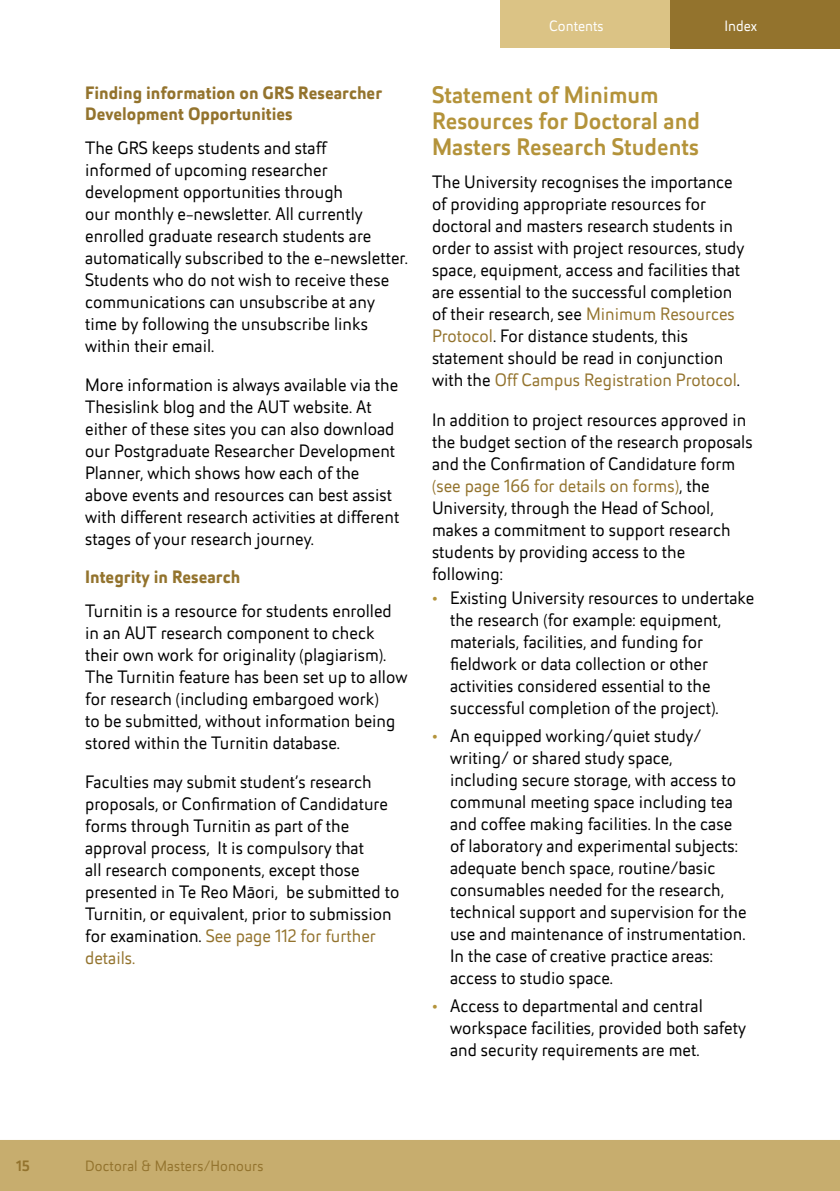
<style>
.page{position:relative;width:840px;height:1191px;background:#fff}
.page>*{position:absolute;margin:0;border:0;box-sizing:border-box;transform-origin:0 0}
.t1{font:500 24px/26px "Helia Core";color:#b4933a}
.t2{font:18px/22px "Helia Core";color:#000}
.t3{font:700 18px/21.6px "Helia Core";color:#93732d}
.t4{font:15px "Helia Core";letter-spacing:.01em;color:#93732d}
.t5{font:15px "Helia Core";color:#fff}
.t6{font:500 15px "Helia Core";color:#93732d}
.s1{color:#93732d}
.s2{color:#b4933a}
</style>
<div class="page">
<div style="left:0;top:1140px;width:839px;height:51px;background:#c7ad6e"></div>
<div style="left:500px;top:0;width:170px;height:48px;background:#dbc385"></div>
<div style="left:670px;top:0;width:169px;height:48px;background:#93732d"></div>
<p class="t3" style="left:85px;top:81px;width:298px">Finding information on GRS Researcher<br>Development Opportunities</p>
<p class="t2" style="left:85px;top:136px;width:324px">The GRS keeps students and staff<br>informed of upcoming researcher development opportunities through<br>our monthly e-newsletter. All currently enrolled graduate research students are automatically subscribed to the e-newsletter.<br>Students who do not wish to receive these communications can unsubscribe at any time by following the unsubscribe links within their email.</p>
<p class="t2" style="left:85px;top:373px;width:315px">More information is always available via the Thesislink blog and the AUT website. At either of these sites you can also download our Postgraduate Researcher Development Planner, which shows how each of the above events and resources can best assist with different research activities at different stages of your research journey.</p>
<p class="t3" style="left:85px;top:566px;width:157px">Integrity in Research</p>
<p class="t2" style="left:85px;top:599px;width:323px">Turnitin is a resource for students enrolled in an AUT research component to check their own work for originality (plagiarism).<br>The Turnitin feature has been set up to allow for research (including embargoed work)<br>to be submitted, without information being stored within the Turnitin database.</p>
<p class="t2" style="left:85px;top:770px;width:315px">Faculties may submit student’s research proposals, or Confirmation of Candidature forms through Turnitin as part of the approval process, It is compulsory that<br>all research components, except those presented in Te Reo Māori, be submitted to Turnitin, or equivalent, prior to submission for examination. <span class="s1">See page 112 for further details.</span></p>
<p class="t5" style="left:549px;top:16px;width:56px">Contents</p>
<p class="t5" style="left:724px;top:16px;width:34px">Index</p>
<h1 class="t1" style="left:432px;top:82px;width:269px">Statement of Minimum<br>Resources for Doctoral and<br>Masters Research Students</h1>
<p class="t2" style="left:432px;top:171px;width:313px">The University recognises the importance of providing appropriate resources for doctoral and masters research students in order to assist with project resources, study space, equipment, access and facilities that are essential to the successful completion of their research, see <span class="s1">Minimum Resources Protocol</span>. For distance students, this statement should be read in conjunction with the <span class="s1">Off Campus Registration Protocol</span>.</p>
<p class="t2" style="left:432px;top:408px;width:322px">In addition to project resources approved in the budget section of the research proposals and the Confirmation of Candidature form <span class="s1">(see page 166 for details on forms)</span>, the University, through the Head of School, makes a commitment to support research students by providing access to the following:</p>
<p class="t2" style="left:450px;top:587px;width:306px;text-indent:-18px"><span class="s2">•</span> Existing University resources to undertake the research (for example: equipment, materials, facilities, and funding for fieldwork or data collection or other activities considered essential to the successful completion of the project).</p>
<p class="t2" style="left:450px;top:724px;width:298px;text-indent:-18px"><span class="s2">•</span> An equipped working/quiet study/ writing/ or shared study space,<br>including secure storage, with access to communal meeting space including tea and coffee making facilities. In the case of laboratory and experimental subjects: adequate bench space, routine/basic consumables needed for the research, technical support and supervision for the use and maintenance of instrumentation.<br>In the case of creative practice areas: access to studio space.</p>
<p class="t2" style="left:450px;top:994px;width:297px;text-indent:-18px"><span class="s2">•</span> Access to departmental and central workspace facilities, provided both safety and security requirements are met.</p>
<p class="t6" style="left:16px;top:1155px;width:15px">15</p>
<p class="t4" style="left:85px;top:1156px;width:180px">Doctoral &amp; Masters/Honours</p>
</div>
